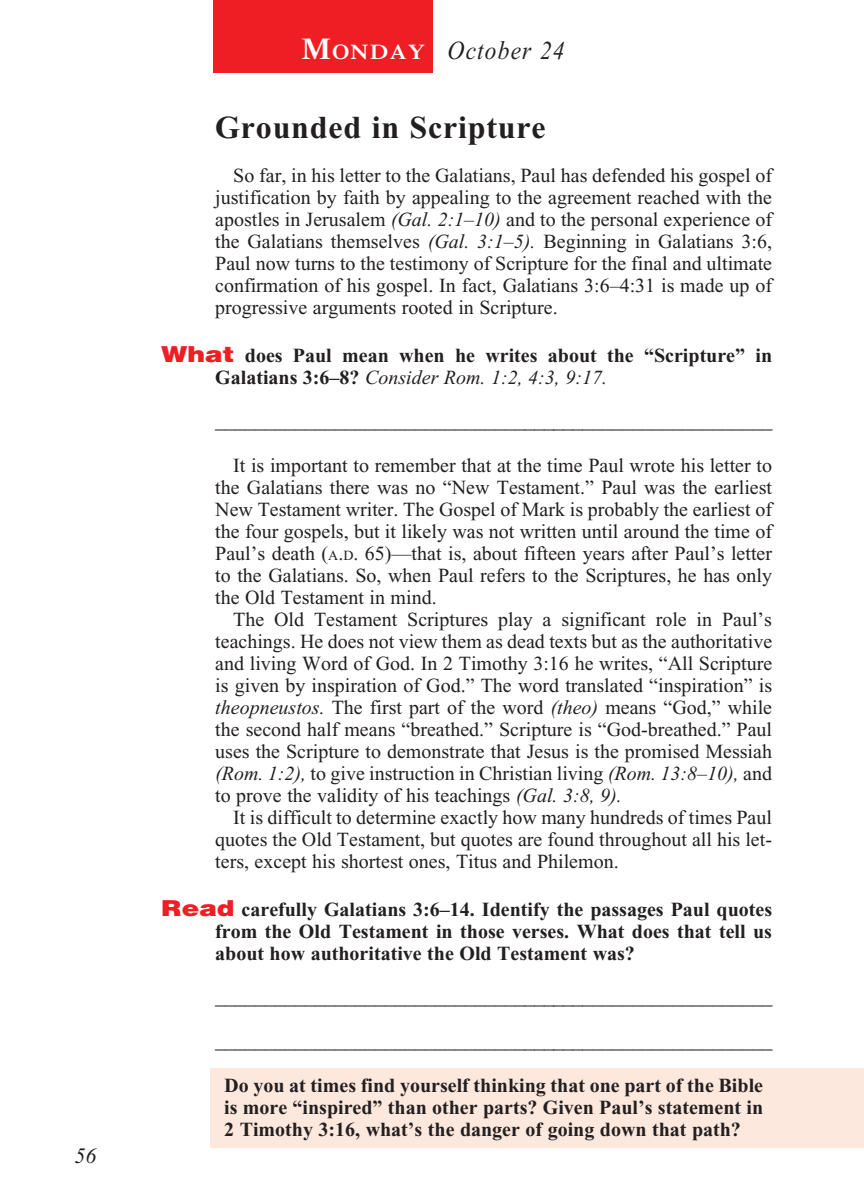
<style>
.page{position:relative;width:864px;height:1188px;background:#fff}
.page>*{position:absolute;margin:0;border:0;box-sizing:border-box;transform-origin:0 0}
._01-Daily_head{font:700 32px "Times New Roman";letter-spacing:.025em;color:#231f20}
._00-Month-Day{font:italic 26px "Times New Roman";letter-spacing:.05em;color:#231f20;scale:.9 1}
.t1{font:italic 22px "Times New Roman";color:#231f20}
.t2{font:600 21px "Times";letter-spacing:.07em;color:#fff;scale:1.1 1}
._4-Body_Copy{font:20px/22px "Times New Roman";color:#231f20;text-align:justify}
._6-question{font:700 20px/22px "Times New Roman";color:#231f20}
.x-screened_box-text{font:700 20px/22px "Times New Roman";color:#231f20;text-align:justify}
.s1{font-size:30px}
.s2{font-style:italic}
.s3{font-family:"Helvetica";font-weight:900;font-size:22px;color:#ee1e24}
.s4{font-weight:400;font-style:italic}
.s5{font-size:14px}
.s6{font-style:inherit}
</style>
<div class="page">
<div style="left:210px;top:1068px;width:654px;height:80px;background:#fde8dd"></div>
<div style="left:213px;top:0;width:220px;height:73px;background:#ee1e24"></div>
<p class="t1" style="left:74px;top:1144px;width:23px">56</p>
<p class="t2" style="left:301px;top:40px;width:114px"><span class="s1">M</span>ONDAY</p>
<p class="_00-Month-Day" style="left:448px;top:36px;width:132px">October 24</p>
<p class="_01-Daily_head" style="left:215px;top:109px;width:332px">Grounded in Scripture</p>
<p class="_4-Body_Copy" style="left:215px;top:164px;width:558px;text-indent:18px">So far, in his letter to the Galatians, Paul has defended his gospel of justification by faith by appealing to the agreement reached with the apostles in Jerusalem <span class="s2">(Gal. 2:1–10)</span> and to the personal experience of the Galatians themselves <span class="s2">(Gal. 3:1–5).</span> Beginning in Galatians 3:6, Paul now turns to the testimony of Scripture for the final and ultimate confirmation of his gospel. In fact, Galatians 3:6–4:31 is made up of progressive arguments rooted in Scripture.</p>
<p class="_6-question" style="left:215px;top:344px;width:558px;text-indent:-54px"><span class="s3">What</span> does Paul mean when he writes about the “Scripture” in<br>Galatians 3:6–8? <span class="s4">Consider Rom. 1:2, 4:3, 9:17.</span></p>
<p class="_4-Body_Copy" style="left:215px;top:410px;width:559px">________________________________________________________</p>
<p class="_4-Body_Copy" style="left:215px;top:454px;width:558px;text-indent:18px">It is important to remember that at the time Paul wrote his letter to the Galatians there was no “New Testament.” Paul was the earliest New Testament writer. The Gospel of Mark is probably the earliest of the four gospels, but it likely was not written until around the time of Paul’s death (<span class="s5">a</span><span class="s6">.</span><span class="s5">d</span><span class="s6">.</span> 65)—that is, about fifteen years after Paul’s letter to the Galatians. So, when Paul refers to the Scriptures, he has only the Old Testament in mind.</p>
<p class="_4-Body_Copy" style="left:215px;top:608px;width:559px;text-indent:18px">The Old Testament Scriptures play a significant role in Paul’s teachings. He does not view them as dead texts but as the authoritative and living Word of God. In 2 Timothy 3:16 he writes, “All Scripture is given by inspiration of God.” The word translated “inspiration” is <span class="s2">theopneustos.</span> The first part of the word <span class="s2">(theo)</span> means “God,” while the second half means “breathed.” Scripture is “God-breathed.” Paul uses the Scripture to demonstrate that Jesus is the promised Messiah <span class="s2">(Rom. 1:2),</span> to give instruction in Christian living <span class="s2">(Rom. 13:8–10),</span> and to prove the validity of his teachings <span class="s2">(Gal. 3:8, 9).</span></p>
<p class="_4-Body_Copy" style="left:215px;top:806px;width:558px;text-indent:18px">It is difficult to determine exactly how many hundreds of times Paul quotes the Old Testament, but quotes are found throughout all his let&shy;ters, except his shortest ones, Titus and Philemon.</p>
<p class="_6-question" style="left:215px;top:899px;width:558px;text-align:justify;text-indent:-54px"><span class="s3">Read</span> carefully Galatians 3:6–14. Identify the passages Paul quotes from the Old Testament in those verses. What does that tell us about how authoritative the Old Testament was?</p>
<p class="_4-Body_Copy" style="left:215px;top:987px;width:559px">________________________________________________________</p>
<p class="_4-Body_Copy" style="left:215px;top:1031px;width:559px">________________________________________________________</p>
<p class="x-screened_box-text" style="left:224px;top:1075px;width:540px">Do you at times find yourself thinking that one part of the Bible is more “inspired” than other parts? Given Paul’s statement in 2 Timothy 3:16, what’s the danger of going down that path?</p>
</div>
